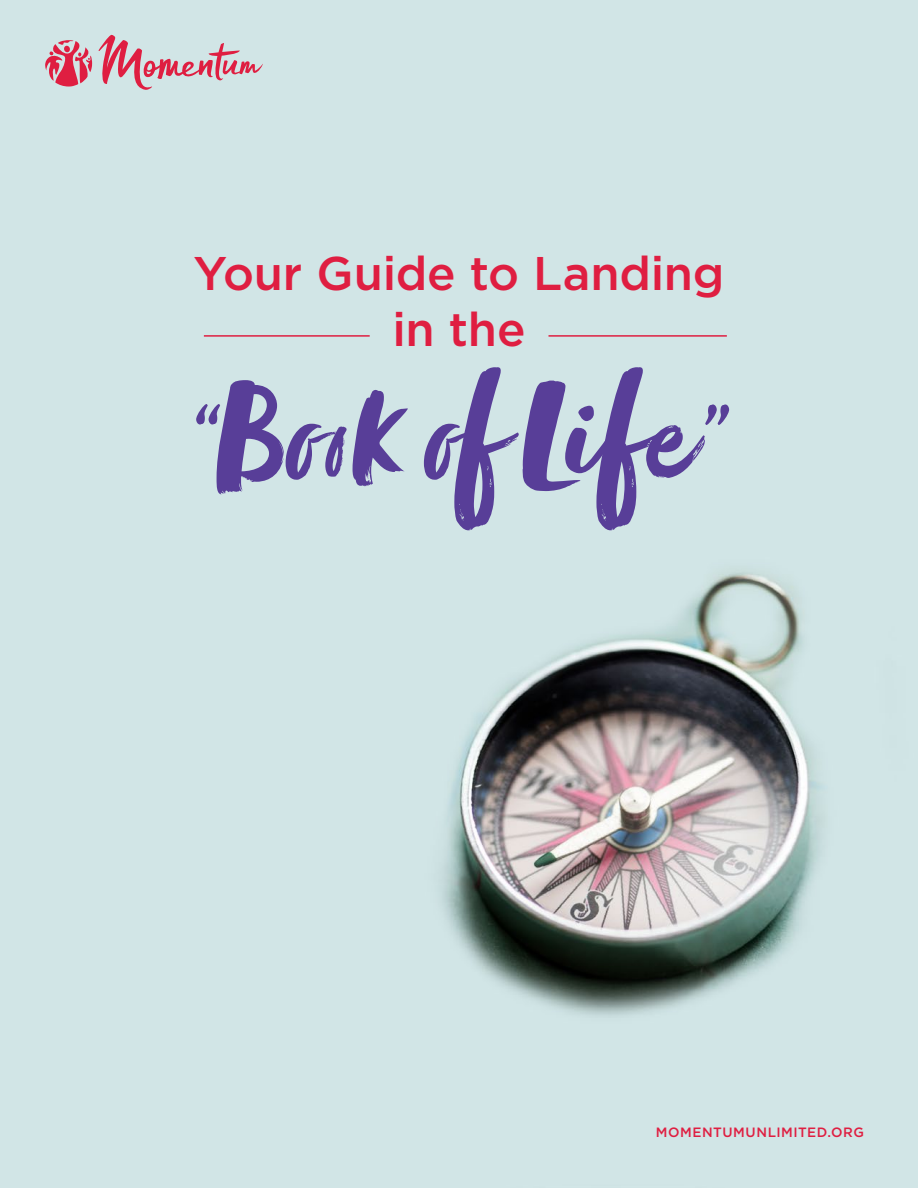
<style>
.page{position:relative;width:918px;height:1188px;background:#fff}
.page>*{position:absolute;margin:0;border:0;box-sizing:border-box;transform-origin:0 0}
.t1{font:155.1px "Zooja Pro";letter-spacing:.025em;color:#583e98}
.t2{font:500 47.25px/56.7px "Gotham Pro";letter-spacing:-.005em;color:#df1e41;text-align:center}
.t3{font:500 13.5px "Gotham Pro";letter-spacing:.04em;color:#df1e41}
</style>
<div class="page">
<img style="left:0;top:0;width:918px;height:1188px">
<svg style="left:45px;top:40px;width:47px;height:47px"></svg>
<svg style="left:98px;top:35px;width:165px;height:55px"></svg>
<hr style="left:549px;top:335px;width:178px;height:2px;background:#df1e41">
<hr style="left:204px;top:335px;width:166px;height:2px;background:#df1e41">
<h2 class="t2" style="left:194px;top:243px;width:532px">Your Guide to Landing in the</h2>
<h1 class="t1" style="left:197px;top:343px;width:532px">“Book of Life”</h1>
<p class="t3" style="left:656px;top:1124px;width:210px">MOMENTUMUNLIMITED.ORG</p>
<p class="t3" style="left:656px;top:1132px;width:210px">MOMENTUMUNLIMITED.ORG</p>
</div>
